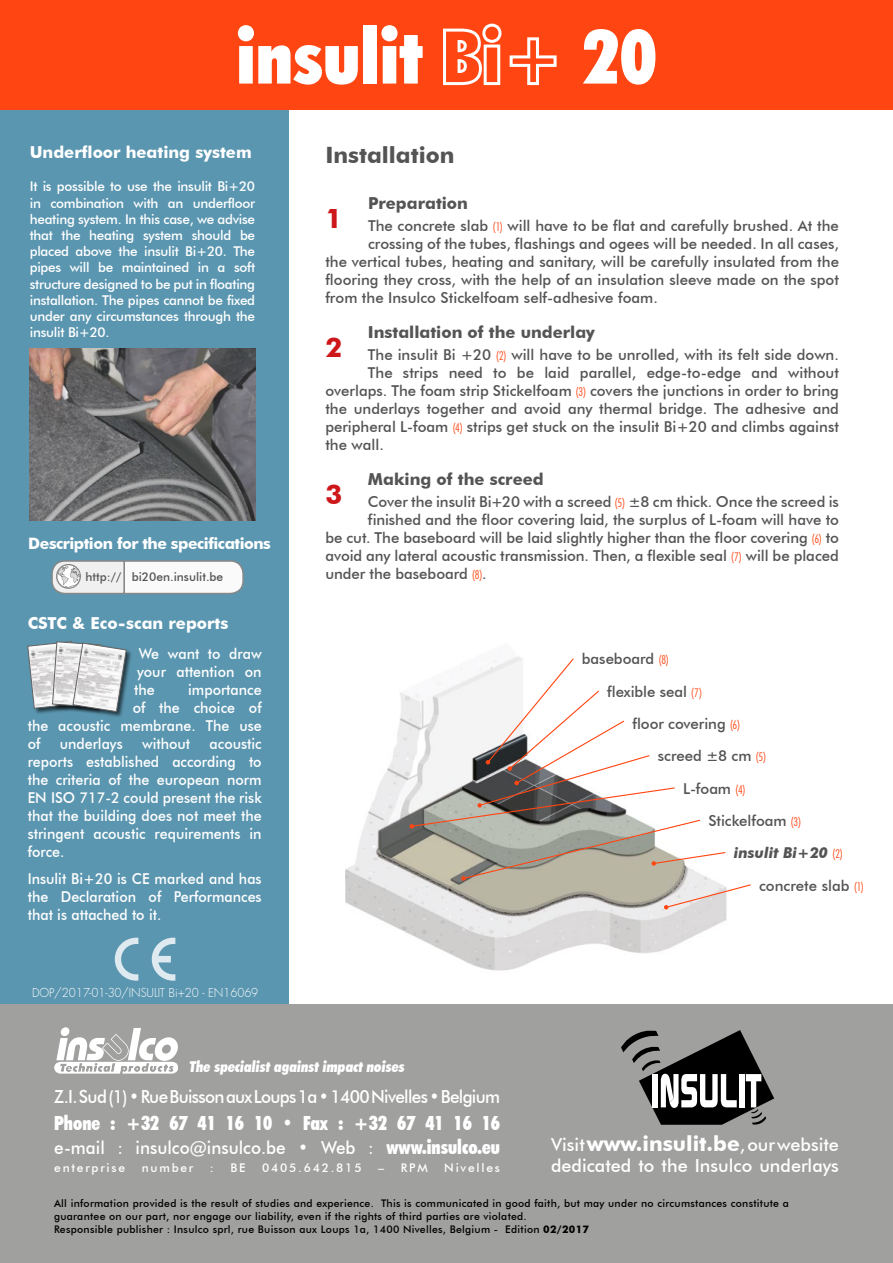
<style>
.page{position:relative;width:893px;height:1263px;background:#fff}
.page>*{position:absolute;margin:0;border:0;box-sizing:border-box;transform-origin:0 0}
.t1{font:900 condensed 75px "Futura BT";color:#fff}
.t2{font:700 27px "Futura BT";color:#cd171a}
.t3{font:700 22.5px "Futura BT";color:#555454}
.t4{font:900 condensed 19.5px "Futura BT";color:#fff;scale:.95 1}
.t5{font:500 18px/21.6px "Futura BT";color:#fff}
.t6{font:500 18px "Futura BT";letter-spacing:-.04em;color:#fff;scale:.95 1}
.t7{font:500 18px "Futura BT";color:#fff;scale:.95 1}
.t8{font:700 16.5px "Futura BT";color:#555454}
.t9{font:700 16.5px "Futura BT";color:#fff}
.t10{font:700 15.75px "Futura BT";letter-spacing:-.03em;color:#fff}
.t11{font:500 15px "Futura BT";color:#555454}
.t12{font:500 15px/18px "Futura BT";color:#fff;text-align:justify;scale:.95 1}
.t13{font:900 condensed 15px "Futura BT";color:#fff}
.t14{font:italic 700 15px "Futura BT";color:#555454}
.t15{font:500 13.5px/16.2px "Futura BT";letter-spacing:-.02em;color:#fff;text-align:justify}
.t16{font:500 12px "Futura BT";letter-spacing:.15em;color:#fff}
.t17{font:300 12px "Futura";color:#fff;scale:.95 1}
.t18{font:500 12px "Futura BT";color:#555454}
.t19{font:500 10.5px/12.6px "Futura BT";letter-spacing:.025em;color:#000}
.s1{color:#575756}
.s2{font-weight:300;font-stretch:condensed;font-size:12px;color:#ff4612}
.s3{font-weight:300;font-style:normal;font-stretch:condensed;font-size:12px;color:#ff4612}
.s4{font-weight:900;font-stretch:condensed;font-size:19.5px}
.s5{font-weight:700;font-size:21px}
.s6{font-weight:700}
</style>
<div class="page">
<div style="left:0;top:51px;width:288px;height:1042px;background:#5b96b0"></div>
<div style="left:0;top:0;width:893px;height:109px;background:#ff4612"></div>
<div style="left:0;top:1005px;width:893px;height:258px;background:#a0a09f"></div>
<img style="left:30px;top:348px;width:225px;height:172px">
<svg style="left:115px;top:938px;width:23px;height:43px"></svg>
<svg style="left:152px;top:938px;width:23px;height:43px"></svg>
<svg style="left:621px;top:1030px;width:153px;height:95px"></svg>
<svg style="left:54px;top:1027px;width:124px;height:46px"></svg>
<svg style="left:443px;top:23px;width:114px;height:63px"></svg>
<svg style="left:51px;top:560px;width:193px;height:35px;background:#e0e3e4"></svg>
<div style="left:28px;top:642px;width:57px;height:73px;background:#000;opacity:.6"></div>
<div style="left:73px;top:643px;width:60px;height:75px;background:#000;opacity:.6"></div>
<svg style="left:28px;top:641px;width:98px;height:71px;background:#c2c9cc"></svg>
<img style="left:345px;top:656px;width:382px;height:315px">
<svg style="left:410px;top:657px;width:341px;height:252px"></svg>
<h1 class="t1" style="left:236px;top:11px;width:188px">insulit</h1>
<h1 class="t1" style="left:583px;top:11px;width:75px">20</h1>
<p class="t9" style="left:30px;top:142px;width:223px">Underfloor heating system</p>
<p class="t15" style="left:30px;top:178px;width:227px">It is possible to use the insulit Bi+20 in combination with an underfloor heating system. In this case, we advise that the heating system should be placed above the insulit Bi+20. The pipes will be maintained in a soft structure designed to be put in floating installation. The pipes cannot be fixed under any circumstances through the insulit Bi+20.</p>
<p class="t10" style="left:28px;top:534px;width:244px">Description for the specifications</p>
<p class="t18" style="left:86px;top:570px;width:139px"><span class="s1">http://</span> bi20en.insulit.be</p>
<p class="t9" style="left:28px;top:613px;width:202px">CSTC &amp; Eco-scan reports</p>
<p class="t12" style="left:134px;top:645px;width:136px;text-indent:5px">We want to draw your attention on the</p>
<p class="t12" style="left:188px;top:681px;width:79px">importance</p>
<p class="t12" style="left:133px;top:699px;width:137px">of the choice of</p>
<p class="t12" style="left:28px;top:717px;width:248px">the acoustic membrane. The use</p>
<p class="t12" style="left:28px;top:735px;width:15px">of</p>
<p class="t12" style="left:60px;top:735px;width:68px">underlays</p>
<p class="t12" style="left:142px;top:735px;width:52px">without</p>
<p class="t12" style="left:28px;top:735px;width:248px;text-indent:182px">acoustic reports established according to the criteria of the european norm EN ISO 717-2 could present the risk that the building does not meet the stringent acoustic requirements in force.</p>
<p class="t12" style="left:28px;top:869px;width:248px">Insulit Bi+20 is CE marked and has the Declaration of Performances that is attached to it.</p>
<p class="t17" style="left:32px;top:984px;width:239px">DOP/2017-01-30/INSULIT Bi+20 - EN16069</p>
<h3 class="t3" style="left:325px;top:141px;width:131px">Installation</h3>
<p class="t8" style="left:368px;top:193px;width:101px">Preparation</p>
<p class="t11" style="left:368px;top:217px;width:472px">The concrete slab <span class="s2">(1)</span> will have to be flat and carefully brushed. At the</p>
<p class="t11" style="left:368px;top:235px;width:472px">crossing of the tubes, flashings and ogees will be needed. In all cases,</p>
<p class="t11" style="left:325px;top:253px;width:515px">the vertical tubes, heating and sanitary, will be carefully insulated from the</p>
<p class="t11" style="left:325px;top:271px;width:515px">flooring they cross, with the help of an insulation sleeve made on the spot</p>
<p class="t11" style="left:325px;top:289px;width:334px">from the Insulco Stickelfoam self-adhesive foam.</p>
<h2 class="t2" style="left:325px;top:202px;width:18px">1</h2>
<p class="t8" style="left:368px;top:322px;width:229px">Installation of the underlay</p>
<p class="t11" style="left:368px;top:346px;width:473px">The insulit Bi +20 <span class="s2">(2)</span> will have to be unrolled, with its felt side down.</p>
<p class="t11" style="left:368px;top:364px;width:473px">The strips need to be laid parallel, edge-to-edge and without</p>
<p class="t11" style="left:325px;top:382px;width:515px">overlaps. The foam strip Stickelfoam <span class="s2">(3)</span> covers the junctions in order to bring</p>
<p class="t11" style="left:325px;top:400px;width:515px">the underlays together and avoid any thermal bridge. The adhesive and</p>
<p class="t11" style="left:325px;top:418px;width:515px">peripheral L-foam <span class="s2">(4)</span> strips get stuck on the insulit Bi+20 and climbs against</p>
<p class="t11" style="left:325px;top:436px;width:60px">the wall.</p>
<h2 class="t2" style="left:325px;top:331px;width:18px">2</h2>
<p class="t8" style="left:368px;top:469px;width:177px">Making of the screed</p>
<p class="t11" style="left:368px;top:493px;width:473px">Cover the insulit Bi+20 with a screed <span class="s2">(5)</span> ±8 cm thick. Once the screed is</p>
<p class="t11" style="left:368px;top:511px;width:473px">finished and the floor covering laid, the surplus of L-foam will have to</p>
<p class="t11" style="left:325px;top:529px;width:515px">be cut. The baseboard will be laid slightly higher than the floor covering <span class="s2">(6)</span> to</p>
<p class="t11" style="left:325px;top:547px;width:515px">avoid any lateral acoustic transmission. Then, a flexible seal <span class="s2">(7)</span> will be placed</p>
<p class="t11" style="left:325px;top:565px;width:163px">under the baseboard <span class="s2">(8)</span>.</p>
<h2 class="t2" style="left:325px;top:478px;width:18px">3</h2>
<p class="t11" style="left:582px;top:650px;width:89px">baseboard <span class="s2">(8)</span></p>
<p class="t11" style="left:607px;top:682px;width:96px">flexible seal <span class="s2">(7)</span></p>
<p class="t11" style="left:632px;top:714px;width:109px">floor covering <span class="s2">(6)</span></p>
<p class="t11" style="left:658px;top:747px;width:110px">screed ±8 cm <span class="s2">(5)</span></p>
<p class="t11" style="left:683px;top:779px;width:64px">L-foam <span class="s2">(4)</span></p>
<p class="t11" style="left:708px;top:811px;width:94px">Stickelfoam <span class="s2">(3)</span></p>
<p class="t14" style="left:734px;top:844px;width:110px">insulit Bi+20 <span class="s3">(2)</span></p>
<p class="t11" style="left:759px;top:876px;width:106px">concrete slab <span class="s2">(1)</span></p>
<p class="t13" style="left:189px;top:1057px;width:219px">The specialist against impact noises</p>
<p class="t6" style="left:54px;top:1085px;width:471px">Z.I. Sud (1) • Rue Buisson aux Loups 1a • 1400 Nivelles • Belgium</p>
<h3 class="t4" style="left:54px;top:1111px;width:471px">Phone : +32 67 41 16 10 • Fax : +32 67 41 16 16</h3>
<p class="t7" style="left:54px;top:1136px;width:471px">e-mail : insulco@insulco.be • Web : <span class="s4">www.insulco.eu</span></p>
<p class="t16" style="left:54px;top:1161px;width:72px">enterprise</p>
<p class="t16" style="left:142px;top:1161px;width:53px">number</p>
<p class="t16" style="left:210px;top:1161px;width:5px">:</p>
<p class="t16" style="left:230px;top:1161px;width:17px">BE</p>
<p class="t16" style="left:262px;top:1161px;width:101px">0405.642.815</p>
<p class="t16" style="left:378px;top:1161px;width:51px">– RPM</p>
<p class="t16" style="left:444px;top:1161px;width:57px">Nivelles</p>
<p class="t5" style="left:551px;top:1133px;width:289px">Visit <span class="s5">www.insulit.be</span>, our website dedicated to the Insulco underlays</p>
<p class="t19" style="left:54px;top:1197px;width:736px">All information provided is the result of studies and experience. This is communicated in good faith, but may under no circumstances constitute a guarantee on our part, nor engage our liability, even if the rights of third parties are violated.<br>Responsible publisher : Insulco sprl, rue Buisson aux Loups 1a, 1400 Nivelles, Belgium - Edition <span class="s6">02/2017</span></p>
</div>
